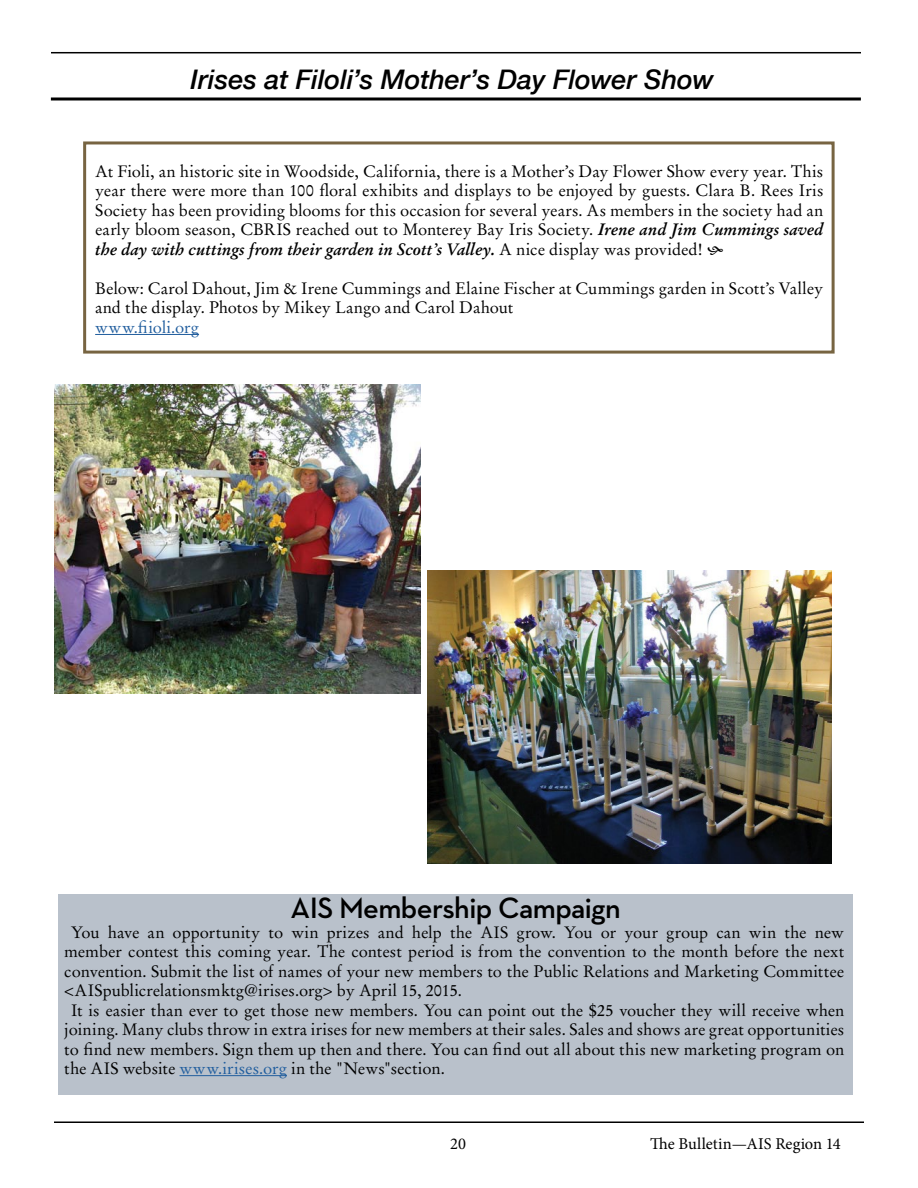
<style>
.page{position:relative;width:918px;height:1188px;background:#fff}
.page>*{position:absolute;margin:0;border:0;box-sizing:border-box;transform-origin:0 0}
.t1{font:600 30px "Neutraface Text";letter-spacing:-.02em;color:#000}
.t2{font:italic 500 27px "Helvetica Neue";color:#000}
.t3{font:16.5px/19.5px "Stempel Garamond";letter-spacing:.005em;color:#000;text-align:justify}
.t4{font:16.5px "Minion Pro";letter-spacing:.005em;color:#000}
.t5{font:16.5px "Stempel Garamond";letter-spacing:.005em;color:#215e9e}
.s1{font-weight:700;font-style:italic}
.s2{color:#215e9e}
</style>
<div class="page">
<hr style="left:54px;top:1121px;width:810px;height:2px;background:#000">
<hr style="left:51px;top:98px;width:810px;height:3px;background:#000">
<hr style="left:51px;top:52px;width:810px;height:1px;background:#000">
<div style="left:58px;top:894px;width:795px;height:201px;background:#b9c1cb"></div>
<hr style="left:180px;top:1075px;width:107px;height:1px;background:#215e9e">
<img style="left:428px;top:570px;width:404px;height:294px">
<img style="left:54px;top:384px;width:366px;height:309px">
<hr style="left:95px;top:334px;width:104px;height:1px;background:#215e9e">
<div style="left:83px;top:141px;width:752px;height:213px;border:3px solid #776441"></div>
<h2 class="t2" style="left:191px;top:56px;width:525px">Irises at Filoli’s Mother’s Day Flower Show</h2>
<p class="t3" style="left:95px;top:162px;width:730px">At Fioli, an historic site in Woodside, California, there is a Mother’s Day Flower Show every year. This year there were more than 100 floral exhibits and displays to be enjoyed by guests. Clara B. Rees Iris Society has been providing blooms for this occasion for several years. As members in the society had an early bloom season, CBRIS reached out to Monterey Bay Iris Society. <span class="s1">Irene and Jim Cummings saved the day with cuttings from their garden in Scott’s Valley.</span> A nice display was provided!</p>
<p class="t3" style="left:95px;top:279px;width:730px">Below: Carol Dahout, Jim &amp; Irene Cummings and Elaine Fischer at Cummings garden in Scott’s Valley and the display. Photos by Mikey Lango and Carol Dahout</p>
<p class="t5" style="left:95px;top:317px;width:105px">www.fiioli.org</p>
<h1 class="t1" style="left:291px;top:889px;width:332px">AIS Membership Campaign</h1>
<p class="t3" style="left:71px;top:922px;width:775px">You have an opportunity to win prizes and help the AIS grow. You or your group can win the new</p>
<p class="t3" style="left:64px;top:942px;width:781px">member contest this coming year. The contest period is from the convention to the month before the next</p>
<p class="t3" style="left:64px;top:961px;width:781px">convention. Submit the list of names of your new members to the Public Relations and Marketing Committee</p>
<p class="t3" style="left:64px;top:981px;width:399px">&lt;AISpublicrelationsmktg@irises.org&gt; by April 15, 2015.</p>
<p class="t3" style="left:71px;top:1000px;width:775px">It is easier than ever to get those new members. You can point out the $25 voucher they will receive when</p>
<p class="t3" style="left:64px;top:1020px;width:781px">joining. Many clubs throw in extra irises for new members at their sales. Sales and shows are great opportunities</p>
<p class="t3" style="left:64px;top:1039px;width:781px">to find new members. Sign them up then and there. You can find out all about this new marketing program on</p>
<p class="t3" style="left:64px;top:1059px;width:382px">the AIS website <span class="s2">www.irises.org</span> in the "News"section.</p>
<p class="t4" style="left:450px;top:1133px;width:17px">20</p>
<p class="t4" style="left:650px;top:1133px;width:192px">The Bulletin—AIS Region 14</p>
</div>
